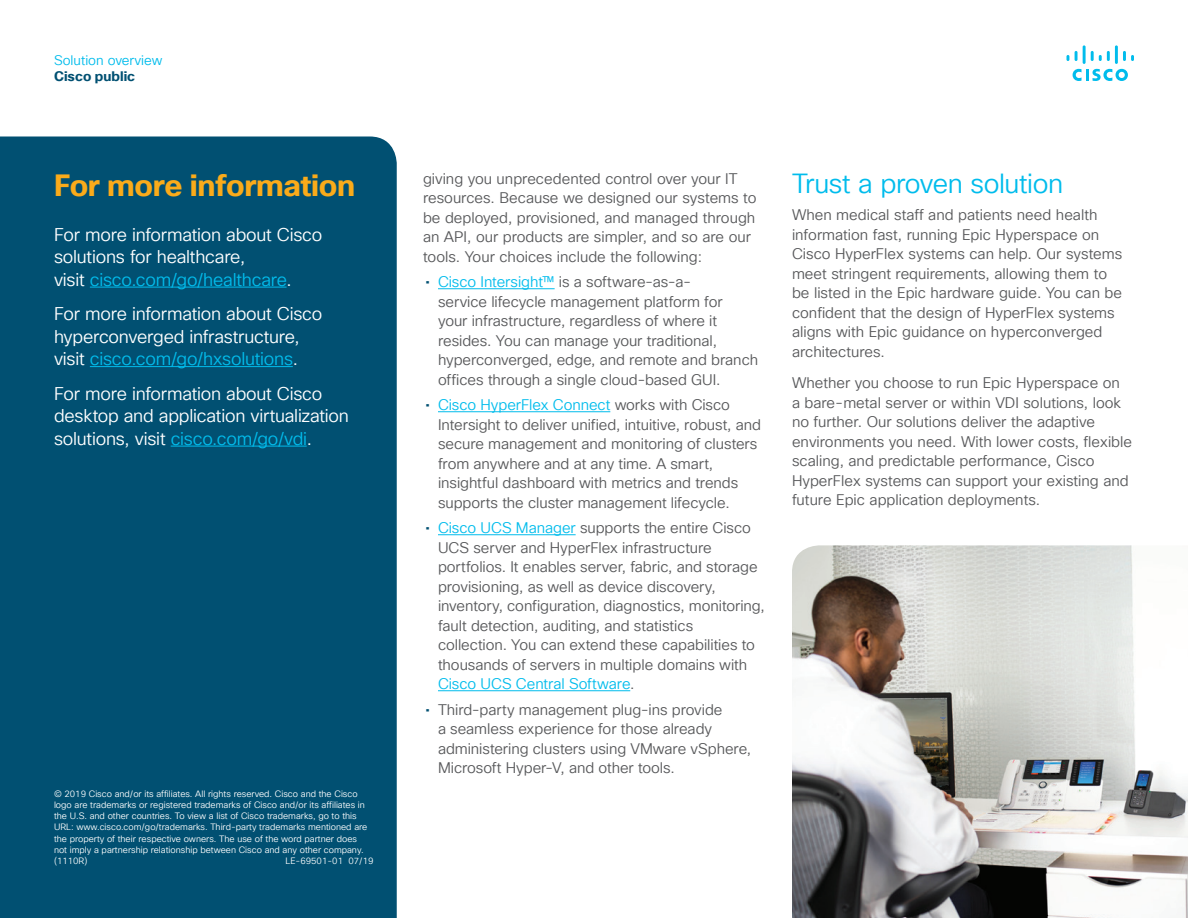
<style>
.page{position:relative;width:1188px;height:918px;background:#fff}
.page>*{position:absolute;margin:0;border:0;box-sizing:border-box;transform-origin:0 0}
.Sidebar_Heading_Oran{font:700 30px "Cisco Sans TT";letter-spacing:-.01em;color:#faab1a}
.Subhead2_Blue{font:27px "Cisco Sans TT Light";letter-spacing:-.015em;color:#01bcec}
.Intro{font:18px/22.5px "Cisco Sans TT Light";letter-spacing:-.01em;color:#fff}
.Body{font:15px/19.5px "Cisco Sans TT Light";color:#57585a}
.t1{font:13.5px "Cisco Sans TT Light";color:#01bcec}
.t2{font:700 13.5px "Cisco Sans TT";color:#015072}
.Footer_white{font:9px/11.2px "Cisco Sans TT Light";color:#fff}
.s1{color:#01bcec}
.s2{font-family:"Cisco Sans TT";color:#015072}
</style>
<div class="page">
<svg style="left:1073px;top:69px;width:55px;height:12px"></svg>
<svg style="left:1067px;top:55px;width:2px;height:6px"></svg>
<svg style="left:1075px;top:51px;width:3px;height:10px"></svg>
<hr style="left:1083px;top:45px;width:3px;height:19px;background:#01bcec">
<svg style="left:1091px;top:51px;width:19px;height:10px"></svg>
<hr style="left:1115px;top:45px;width:3px;height:19px;background:#01bcec">
<svg style="left:1123px;top:51px;width:11px;height:10px"></svg>
<hr style="left:438px;top:288px;width:117px;height:1px;background:#01bcec">
<hr style="left:438px;top:411px;width:172px;height:1px;background:#01bcec">
<hr style="left:438px;top:534px;width:138px;height:1px;background:#01bcec">
<hr style="left:438px;top:690px;width:192px;height:1px;background:#01bcec">
<div style="left:0;top:136px;width:397px;height:782px;background:#015072"></div>
<hr style="left:90px;top:287px;width:197px;height:1px;background:#01bcec">
<hr style="left:90px;top:366px;width:203px;height:1px;background:#01bcec">
<hr style="left:171px;top:446px;width:136px;height:1px;background:#01bcec">
<img style="left:792px;top:545px;width:396px;height:373px">
<p class="t1" style="left:54px;top:51px;width:110px">Solution overview</p>
<p class="t2" style="left:54px;top:67px;width:83px">Cisco public</p>
<p class="Sidebar_Heading_Oran" style="left:54px;top:165px;width:303px">For more information</p>
<p class="Intro" style="left:54px;top:224px;width:270px">For more information about Cisco solutions for healthcare,<br>visit <span class="s1">cisco.com/go/healthcare</span>.</p>
<p class="Intro" style="left:54px;top:303px;width:270px">For more information about Cisco hyperconverged infrastructure, visit <span class="s1">cisco.com/go/hxsolutions</span>.</p>
<p class="Intro" style="left:54px;top:383px;width:296px">For more information about Cisco desktop and application virtualization solutions, visit <span class="s1">cisco.com/go/vdi</span>.</p>
<p class="Footer_white" style="left:54px;top:788px;width:315px">© 2019 Cisco and/or its affiliates. All rights reserved. Cisco and the Cisco logo are trademarks or registered trademarks of Cisco and/or its affiliates in the U.S. and other countries. To view a list of Cisco trademarks, go to this URL: www.cisco.com/go/trademarks. Third-party trademarks mentioned are the property of their respective owners. The use of the word partner does not imply a partnership relationship between Cisco and any other company. (1110R)</p>
<p class="Footer_white" style="left:286px;top:856px;width:89px">LE-69501-01 07/19</p>
<p class="Body" style="left:423px;top:169px;width:335px">giving you unprecedented control over your IT resources. Because we designed our systems to be deployed, provisioned, and managed through an API, our products are simpler, and so are our tools. Your choices include the following:</p>
<p class="Body" style="left:438px;top:273px;width:322px;text-indent:-13px"><span class="s2">•</span> <span class="s1">Cisco Intersight™</span> is a software-as-a-<br>service lifecycle management platform for<br>your infrastructure, regardless of where it resides. You can manage your traditional, hyperconverged, edge, and remote and branch offices through a single cloud-based GUI.</p>
<p class="Body" style="left:438px;top:396px;width:325px;text-indent:-13px"><span class="s2">•</span> <span class="s1">Cisco HyperFlex Connect</span> works with Cisco Intersight to deliver unified, intuitive, robust, and secure management and monitoring of clusters from anywhere and at any time. A smart, insightful dashboard with metrics and trends supports the cluster management lifecycle.</p>
<p class="Body" style="left:438px;top:519px;width:328px;text-indent:-13px"><span class="s2">•</span> <span class="s1">Cisco UCS Manager</span> supports the entire Cisco UCS server and HyperFlex infrastructure portfolios. It enables server, fabric, and storage provisioning, as well as device discovery, inventory, configuration, diagnostics, monitoring, fault detection, auditing, and statistics collection. You can extend these capabilities to thousands of servers in multiple domains with <span class="s1">Cisco UCS Central Software</span>.</p>
<p class="Body" style="left:438px;top:700px;width:315px;text-indent:-13px"><span class="s2">•</span> Third-party management plug-ins provide<br>a seamless experience for those already administering clusters using VMware vSphere, Microsoft Hyper-V, and other tools.</p>
<p class="Subhead2_Blue" style="left:792px;top:166px;width:273px">Trust a proven solution</p>
<p class="Body" style="left:792px;top:206px;width:332px">When medical staff and patients need health information fast, running Epic Hyperspace on Cisco HyperFlex systems can help. Our systems meet stringent requirements, allowing them to be listed in the Epic hardware guide. You can be confident that the design of HyperFlex systems aligns with Epic guidance on hyperconverged architectures.</p>
<p class="Body" style="left:792px;top:374px;width:342px">Whether you choose to run Epic Hyperspace on<br>a bare-metal server or within VDI solutions, look no further. Our solutions deliver the adaptive environments you need. With lower costs, flexible scaling, and predictable performance, Cisco HyperFlex systems can support your existing and future Epic application deployments.</p>
</div>
